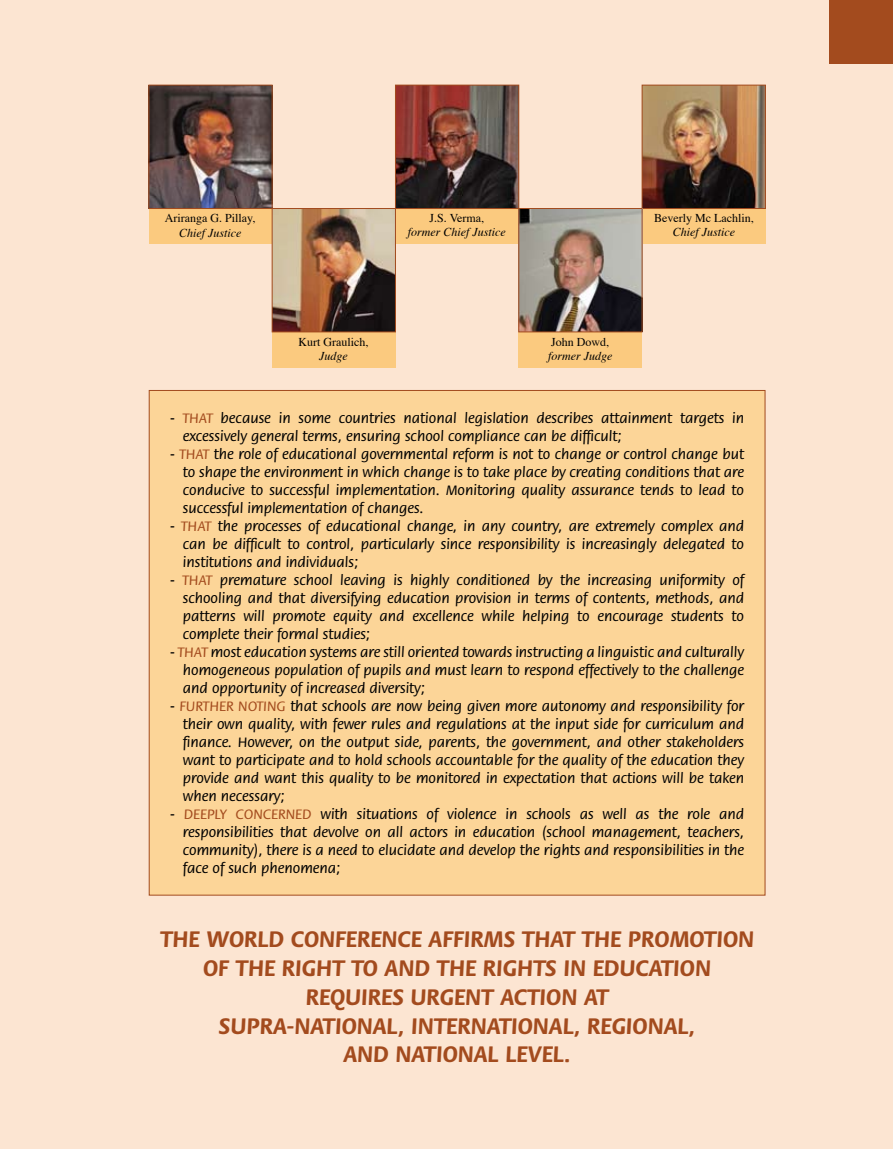
<style>
.page{position:relative;width:893px;height:1149px;background:#fff}
.page>*{position:absolute;margin:0;border:0;box-sizing:border-box;transform-origin:0 0}
.t1{font:700 24px "Flora";color:#a34b1e}
.t2{font:500 15px/18px "Flora";color:#000;text-align:justify}
.t3{font:12px "Times";color:#000}
.t4{font:italic 12px "Times";color:#000}
.s1{color:#a34b1e}
</style>
<div class="page">
<div style="left:0;top:0;width:893px;height:1148px;background:#fce5d2"></div>
<div style="left:149px;top:208px;width:616px;height:36px;background:#fbca7f"></div>
<div style="left:272px;top:332px;width:123px;height:35px;background:#fbca7f"></div>
<div style="left:519px;top:332px;width:123px;height:35px;background:#fbca7f"></div>
<img style="left:150px;top:87px;width:121px;height:120px">
<div style="left:148px;top:85px;width:125px;height:124px;border:1px solid #a34b1e"></div>
<img style="left:644px;top:87px;width:120px;height:120px">
<div style="left:642px;top:85px;width:124px;height:124px;border:1px solid #a34b1e"></div>
<img style="left:274px;top:210px;width:120px;height:120px">
<div style="left:272px;top:208px;width:124px;height:124px;border:1px solid #a34b1e"></div>
<img style="left:520px;top:210px;width:120px;height:120px">
<div style="left:518px;top:208px;width:124px;height:124px;border:1px solid #a34b1e"></div>
<img style="left:397px;top:87px;width:120px;height:120px">
<div style="left:395px;top:85px;width:124px;height:124px;border:1px solid #a34b1e"></div>
<div style="left:829px;top:0;width:64px;height:64px;background:#a34b1e"></div>
<div style="left:149px;top:390px;width:616px;height:504px;background:#fcd598"></div>
<p class="t3" style="left:165px;top:210px;width:92px">Ariranga G. Pillay,</p>
<p class="t4" style="left:179px;top:225px;width:64px">Chief Justice</p>
<p class="t3" style="left:430px;top:210px;width:56px">J.S. Verma,</p>
<p class="t4" style="left:408px;top:224px;width:99px">former Chief Justice</p>
<p class="t3" style="left:299px;top:334px;width:71px">Kurt Graulich,</p>
<p class="t4" style="left:319px;top:348px;width:30px">Judge</p>
<p class="t3" style="left:551px;top:334px;width:59px">John Dowd,</p>
<p class="t4" style="left:548px;top:349px;width:66px">former Judge</p>
<p class="t3" style="left:654px;top:210px;width:101px">Beverly Mc Lachlin,</p>
<p class="t4" style="left:673px;top:224px;width:64px">Chief Justice</p>
<p class="t2" style="left:183px;top:409px;width:563px;text-indent:-13px">- <span class="s1">THAT</span> because in some countries national legislation describes attainment targets in excessively general terms, ensuring school compliance can be difficult;</p>
<p class="t2" style="left:183px;top:445px;width:563px;text-indent:-13px">- <span class="s1">THAT</span> the role of educational governmental reform is not to change or control change but to shape the environment in which change is to take place by creating conditions that are conducive to successful implementation. Monitoring quality assurance tends to lead to successful implementation of changes.</p>
<p class="t2" style="left:183px;top:517px;width:563px;text-indent:-13px">- <span class="s1">THAT</span> the processes of educational change, in any country, are extremely complex and can be difficult to control, particularly since responsibility is increasingly delegated to institutions and individuals;</p>
<p class="t2" style="left:183px;top:571px;width:563px;text-indent:-13px">- <span class="s1">THAT</span> premature school leaving is highly conditioned by the increasing uniformity of schooling and that diversifying education provision in terms of contents, methods, and patterns will promote equity and excellence while helping to encourage students to complete their formal studies;</p>
<p class="t2" style="left:183px;top:643px;width:563px;text-indent:-13px">- <span class="s1">THAT</span> most education systems are still oriented towards instructing a linguistic and culturally homogeneous population of pupils and must learn to respond effectively to the challenge and opportunity of increased diversity;</p>
<p class="t2" style="left:183px;top:697px;width:563px;text-indent:-13px">- <span class="s1">FURTHER NOTING</span> that schools are now being given more autonomy and responsibility for their own quality, with fewer rules and regulations at the input side for curriculum and finance. However, on the output side, parents, the government, and other stakeholders want to participate and to hold schools accountable for the quality of the education they provide and want this quality to be monitored in expectation that actions will be taken when necessary;</p>
<p class="t2" style="left:183px;top:805px;width:563px;text-indent:-13px">- <span class="s1">DEEPLY CONCERNED</span> with situations of violence in schools as well as the role and responsibilities that devolve on all actors in education (school management, teachers, community), there is a need to elucidate and develop the rights and responsibilities in the face of such phenomena;</p>
<h1 class="t1" style="left:160px;top:926px;width:84px">THE WORLD</h1>
<h1 class="t1" style="left:291px;top:926px;width:28px">CONFERENCE</h1>
<h1 class="t1" style="left:429px;top:926px;width:13px">AFFIR</h1>
<h1 class="t1" style="left:484px;top:926px;width:220px">MS THAT THE PROMOTION</h1>
<h1 class="t1" style="left:203px;top:954px;width:198px">OF THE RIGHT TO AND</h1>
<h1 class="t1" style="left:437px;top:954px;width:182px">THE RIGHTS IN EDUCATION</h1>
<h1 class="t1" style="left:306px;top:983px;width:52px">REQUIRES</h1>
<h1 class="t1" style="left:411px;top:983px;width:15px">URGENT</h1>
<h1 class="t1" style="left:500px;top:983px;width:14px">ACTION</h1>
<h1 class="t1" style="left:584px;top:983px;width:14px">AT</h1>
<h1 class="t1" style="left:219px;top:1012px;width:15px">SUPRA</h1>
<h1 class="t1" style="left:287px;top:1012px;width:22px">-NATIONAL</h1>
<h1 class="t1" style="left:398px;top:1012px;width:27px">, INTERNATIONAL</h1>
<h1 class="t1" style="left:574px;top:1012px;width:27px">, REGIONAL</h1>
<h1 class="t1" style="left:689px;top:1012px;width:8px">,</h1>
<h1 class="t1" style="left:343px;top:1041px;width:16px">AND</h1>
<h1 class="t1" style="left:395px;top:1041px;width:14px">NATIONAL</h1>
<h1 class="t1" style="left:505px;top:1041px;width:13px">LEVEL</h1>
<h1 class="t1" style="left:564px;top:1041px;width:8px">.</h1>
</div>
